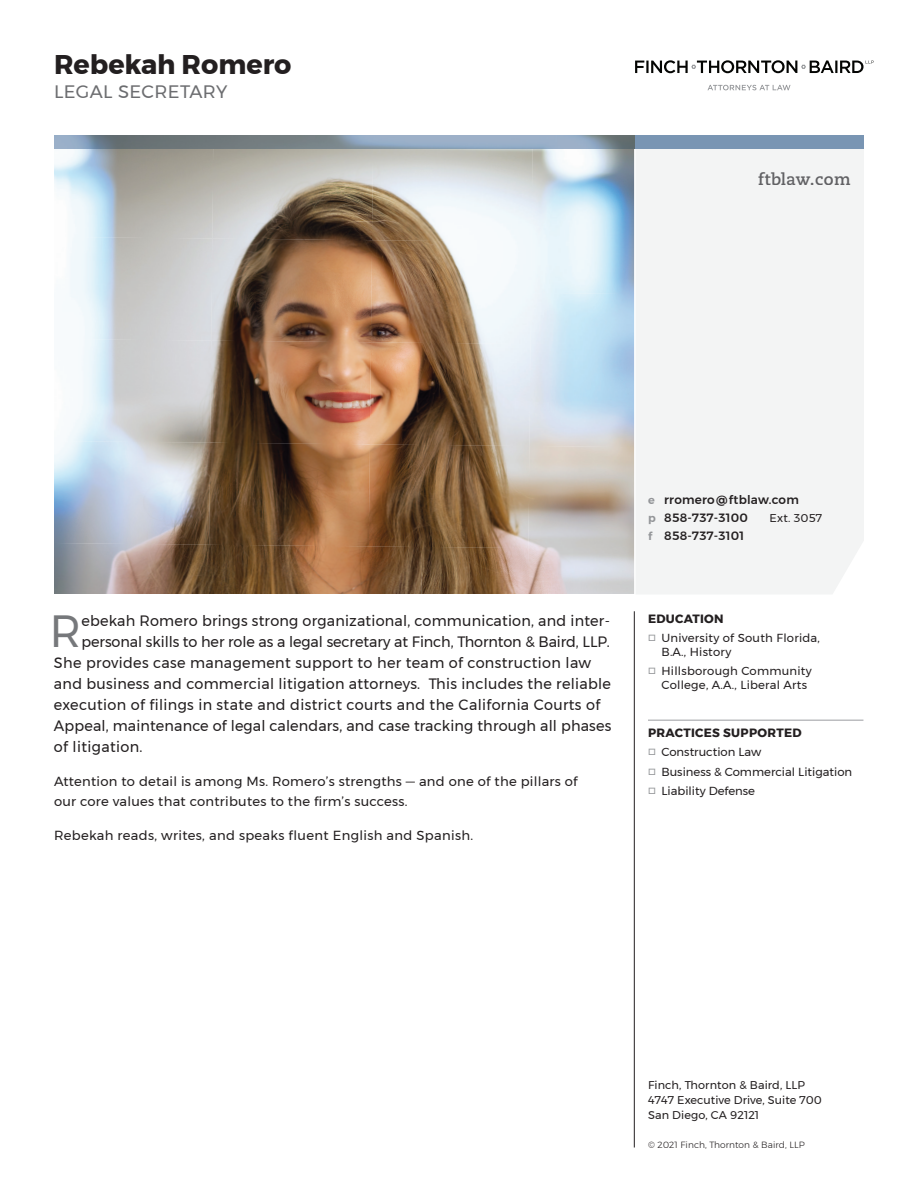
<style>
.page{position:relative;width:918px;height:1188px;background:#fff}
.page>*{position:absolute;margin:0;border:0;box-sizing:border-box;transform-origin:0 0}
.t1{font:45px "Montserrat";color:#76787b;scale:.96 1}
.t2{font:700 27px "Montserrat";color:#231f20}
.t3{font:18px "Montserrat";letter-spacing:.02em;color:#6c6d70}
.t4{font:700 16.5px "Caecilia";letter-spacing:.025em;color:#616164}
.t5{font:15px "Montserrat";letter-spacing:.015em;color:#231f20;scale:.96 1}
.t6{font:15px "Montserrat";letter-spacing:-.005em;color:#231f20;scale:.96 1}
.t7{font:13.2px/20.2px "Montserrat";letter-spacing:.02em;color:#231f20}
.t8{font:500 12px/18px "Montserrat";letter-spacing:.02em;color:#231f20}
.t9{font:700 12px "Montserrat";letter-spacing:.025em;color:#231f20}
.t10{font:11.7px/14px "Montserrat";letter-spacing:.01em;color:#231f20}
.t11{font:11.25px/15px "Montserrat";letter-spacing:.01em;color:#231f20}
.t12{font:300 9px "Montserrat";letter-spacing:.01em;color:#231f20}
.s1{font-weight:600;font-size:11.25px;color:#939598}
.s2{color:#939598}
</style>
<div class="page">
<img style="left:54px;top:148px;width:158px;height:89px">
<img style="left:212px;top:148px;width:160px;height:89px">
<img style="left:372px;top:148px;width:159px;height:92px">
<img style="left:531px;top:148px;width:103px;height:145px">
<img style="left:69px;top:237px;width:303px;height:102px">
<img style="left:371px;top:240px;width:161px;height:102px">
<img style="left:528px;top:293px;width:106px;height:301px">
<img style="left:67px;top:339px;width:304px;height:104px">
<img style="left:370px;top:342px;width:161px;height:104px">
<img style="left:54px;top:441px;width:156px;height:102px">
<img style="left:209px;top:443px;width:321px;height:105px">
<img style="left:54px;top:543px;width:368px;height:51px">
<img style="left:421px;top:547px;width:108px;height:47px">
<img style="left:54px;top:135px;width:580px;height:13px">
<div style="left:636px;top:148px;width:228px;height:446px;background:#f3f4f4"></div>
<hr style="left:634px;top:611px;width:1px;height:537px;background:#231f20">
<div style="left:636px;top:135px;width:228px;height:13px;background:#7995b3"></div>
<div style="left:759px;top:172px;width:91px;height:13px;background:#f3f4f4"></div>
<svg style="left:707px;top:85px;width:84px;height:5px"></svg>
<svg style="left:635px;top:60px;width:239px;height:13px"></svg>
<hr style="left:648px;top:719px;width:215px;height:2px;background:#bcbdc0">
<h2 class="t2" style="left:54px;top:42px;width:239px">Rebekah Romero</h2>
<p class="t3" style="left:54px;top:78px;width:175px">LEGAL SECRETARY</p>
<p class="t4" style="left:758px;top:169px;width:94px">ftblaw.com</p>
<h1 class="t1" style="left:50px;top:596px;width:34px">R</h1>
<p class="t5" style="left:82px;top:609px;width:552px">ebekah Romero brings strong organizational, communication, and inter-</p>
<p class="t6" style="left:82px;top:630px;width:552px">personal skills to her role as a legal secretary at Finch, Thornton &amp; Baird, LLP.</p>
<p class="t5" style="left:54px;top:651px;width:561px">She provides case management support to her team of construction law</p>
<p class="t5" style="left:54px;top:672px;width:582px">and business and commercial litigation attorneys. This includes the reliable</p>
<p class="t5" style="left:54px;top:693px;width:571px">execution of filings in state and district courts and the California Courts of</p>
<p class="t5" style="left:54px;top:714px;width:582px">Appeal, maintenance of legal calendars, and case tracking through all phases</p>
<p class="t5" style="left:54px;top:735px;width:94px">of litigation.</p>
<p class="t7" style="left:54px;top:771px;width:525px">Attention to detail is among Ms. Romero’s strengths — and one of the pillars of our core values that contributes to the firm’s success.</p>
<p class="t7" style="left:54px;top:825px;width:421px">Rebekah reads, writes, and speaks fluent English and Spanish.</p>
<p class="t8" style="left:648px;top:491px;width:152px"><span class="s1">e</span> rromero@ftblaw.com <span class="s1">p</span> 858-737-3100</p>
<p class="t11" style="left:770px;top:510px;width:54px">Ext. 3057</p>
<p class="t8" style="left:648px;top:527px;width:97px"><span class="s1">f</span> 858-737-3101</p>
<p class="t9" style="left:648px;top:609px;width:77px">EDUCATION</p>
<p class="t10" style="left:662px;top:631px;width:160px;text-indent:-14px"><span class="s2">□</span> University of South Florida,<br>B.A., History</p>
<p class="t10" style="left:662px;top:664px;width:152px;text-indent:-14px"><span class="s2">□</span> Hillsborough Community<br>College, A.A., Liberal Arts</p>
<p class="t9" style="left:648px;top:723px;width:155px">PRACTICES SUPPORTED</p>
<p class="t10" style="left:648px;top:745px;width:115px"><span class="s2">□</span> Construction Law</p>
<p class="t10" style="left:648px;top:764px;width:206px"><span class="s2">□</span> Business &amp; Commercial Litigation</p>
<p class="t10" style="left:648px;top:784px;width:109px"><span class="s2">□</span> Liability Defense</p>
<p class="t11" style="left:648px;top:1077px;width:175px">Finch, Thornton &amp; Baird, LLP<br>4747 Executive Drive, Suite 700<br>San Diego, CA 92121</p>
<p class="t12" style="left:648px;top:1138px;width:158px">© 2021 Finch, Thornton &amp; Baird, LLP</p>
</div>
